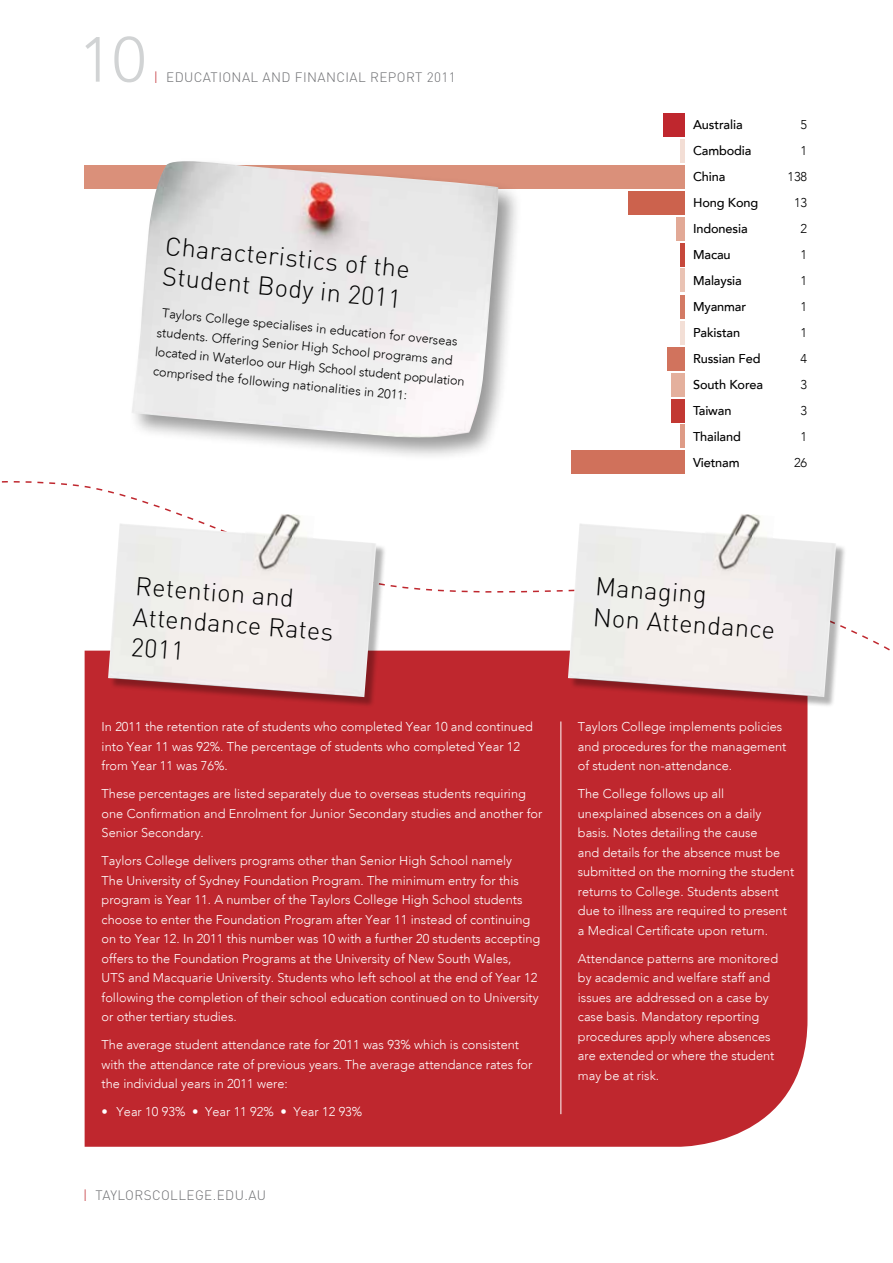
<style>
.page{position:relative;width:893px;height:1263px;background:#fff}
.page>*{position:absolute;margin:0;border:0;box-sizing:border-box;transform-origin:0 0}
.t1{font:300 63px "Avenir";color:#d1d3d4}
.t2{font:300 25.5px/30.5px "DIN";color:#000}
.t3{font:300 13.5px "DIN";letter-spacing:.03em;color:#6d6e71}
.t4{font:300 12.75px/19.5px "Avenir";color:#fff}
.t5{font:300 12.75px/19.5px "Avenir";letter-spacing:-.01em;color:#000}
.t6{font:500 12.75px "Avenir";letter-spacing:-.01em;color:#000}
.s1{color:#bf272e}
</style>
<div class="page">
<svg style="left:1px;top:481px;width:55px;height:2px"></svg>
<div style="left:572px;top:451px;width:113px;height:23px;background:#d0715b"></div>
<div style="left:680px;top:425px;width:5px;height:23px;background:#de9b86"></div>
<div style="left:672px;top:399px;width:13px;height:23px;background:#c23832"></div>
<div style="left:672px;top:373px;width:13px;height:23px;background:#e4b09d"></div>
<div style="left:667px;top:347px;width:18px;height:23px;background:#d1735d"></div>
<div style="left:680px;top:295px;width:5px;height:23px;background:#d37a64"></div>
<div style="left:680px;top:243px;width:5px;height:23px;background:#c6483b"></div>
<div style="left:676px;top:217px;width:9px;height:24px;background:#e2a996"></div>
<div style="left:628px;top:191px;width:57px;height:24px;background:#cc624d"></div>
<div style="left:85px;top:165px;width:600px;height:24px;background:#da907a"></div>
<div style="left:680px;top:139px;width:5px;height:24px;background:#f3ded5"></div>
<div style="left:663px;top:113px;width:22px;height:24px;background:#bf272e"></div>
<div style="left:680px;top:269px;width:5px;height:23px;background:#eac3b4"></div>
<div style="left:680px;top:321px;width:5px;height:23px;background:#f3dfd6"></div>
<div style="left:85px;top:651px;width:722px;height:496px;background:#bf272e"></div>
<div style="left:110px;top:516px;width:276px;height:191px;background:#000;opacity:.3"></div>
<img style="left:108px;top:514px;width:268px;height:183px">
<img style="left:242px;top:514px;width:73px;height:67px">
<div style="left:570px;top:516px;width:276px;height:191px;background:#000;opacity:.3"></div>
<img style="left:568px;top:516px;width:268px;height:181px">
<img style="left:702px;top:514px;width:72px;height:67px">
<hr style="left:560px;top:721px;width:1px;height:393px;background:#fff">
<div style="left:128px;top:158px;width:395px;height:304px;background:#000;opacity:.4"></div>
<img style="left:131px;top:161px;width:368px;height:278px">
<h1 class="t1" style="left:79px;top:23px;width:68px">10</h1>
<p class="t3" style="left:154px;top:68px;width:23px"><span class="s1">|</span> EDUCA</p>
<p class="t3" style="left:211px;top:68px;width:247px">TIONAL AND FINANCIAL REPORT 2011</p>
<h2 class="t2" style="left:167px;top:228px;width:247px;rotate:6deg">CHARACTERISTICS OF THE<br>STUDENT BODY IN 2011</h2>
<p class="t5" style="left:160px;top:302px;width:313px;rotate:6deg">Taylors College specialises in education for overseas students. Offering Senior High School programs and located in Waterloo our High School student population comprised the following nationalities in 2011:</p>
<p class="t6" style="left:693px;top:117px;width:51px">Australia</p>
<p class="t5" style="left:800px;top:115px;width:8px">5</p>
<p class="t6" style="left:693px;top:143px;width:60px">Cambodia</p>
<p class="t5" style="left:800px;top:141px;width:8px">1</p>
<p class="t6" style="left:693px;top:169px;width:34px">China</p>
<p class="t5" style="left:787px;top:167px;width:21px">138</p>
<p class="t6" style="left:693px;top:195px;width:67px">Hong Kong</p>
<p class="t5" style="left:794px;top:193px;width:15px">13</p>
<p class="t6" style="left:693px;top:221px;width:56px">I ndonesia</p>
<p class="t5" style="left:800px;top:219px;width:8px">2</p>
<p class="t6" style="left:693px;top:247px;width:39px">Macau</p>
<p class="t5" style="left:800px;top:245px;width:8px">1</p>
<p class="t6" style="left:693px;top:273px;width:50px">Malaysia</p>
<p class="t5" style="left:800px;top:271px;width:8px">1</p>
<p class="t6" style="left:693px;top:299px;width:55px">Myanmar</p>
<p class="t5" style="left:800px;top:297px;width:8px">1</p>
<p class="t6" style="left:693px;top:325px;width:49px">Pakistan</p>
<p class="t5" style="left:800px;top:323px;width:8px">1</p>
<p class="t6" style="left:693px;top:351px;width:69px">Russian Fed</p>
<p class="t5" style="left:800px;top:349px;width:8px">4</p>
<p class="t6" style="left:693px;top:377px;width:71px">South Korea</p>
<p class="t5" style="left:800px;top:375px;width:8px">3</p>
<p class="t6" style="left:693px;top:403px;width:40px">Taiwan</p>
<p class="t5" style="left:800px;top:401px;width:8px">3</p>
<p class="t6" style="left:693px;top:429px;width:49px">Thailand</p>
<p class="t5" style="left:800px;top:427px;width:8px">1</p>
<p class="t6" style="left:693px;top:455px;width:48px">Vietnam</p>
<p class="t5" style="left:794px;top:453px;width:15px">26</p>
<h2 class="t2" style="left:136px;top:570px;width:202px;rotate:4deg">RETENTION AND<br>ATTENDANCE RATES<br>2011</h2>
<h2 class="t2" style="left:596px;top:570px;width:184px;rotate:4deg">MANAGING<br>NON ATTENDANCE</h2>
<p class="t4" style="left:102px;top:717px;width:433px">In 2011 the retention rate of students who completed Year 10 and continued into Year 11 was 92%. The percentage of students who completed Year 12 from Year 11 was 76%.</p>
<p class="t4" style="left:102px;top:784px;width:442px">These percentages are listed separately due to overseas students requiring one Confirmation and Enrolment for Junior Secondary studies and another for<br>Senior Secondary.</p>
<p class="t4" style="left:102px;top:851px;width:440px">Taylors College delivers programs other than Senior High School namely<br>The University of Sydney Foundation Program. The minimum entry for this program is Year 11. A number of the Taylors College High School students choose to enter the Foundation Program after Year 11 instead of continuing on to Year 12. In 2011 this number was 10 with a further 20 students accepting offers to the Foundation Programs at the University of New South Wales,<br>UTS and Macquarie University. Students who left school at the end of Year 12 following the completion of their school education continued on to University or other tertiary studies.</p>
<p class="t4" style="left:102px;top:1035px;width:432px">The average student attendance rate for 2011 was 93% which is consistent with the attendance rate of previous years. The average attendance rates for the individual years in 2011 were:</p>
<p class="t4" style="left:102px;top:1102px;width:262px">• Year 10 93% • Year 11 92% • Year 12 93%</p>
<p class="t3" style="left:83px;top:1186px;width:184px"><span class="s1">|</span> TAYLORSCOLLEGE.EDU.AU</p>
<p class="t4" style="left:578px;top:717px;width:210px">Taylors College implements policies and procedures for the management of student non-attendance.</p>
<p class="t4" style="left:578px;top:784px;width:218px">The College follows up all unexplained absences on a daily basis. Notes detailing the cause<br>and details for the absence must be submitted on the morning the student returns to College. Students absent due to illness are required to present a Medical Certificate upon return.</p>
<p class="t4" style="left:578px;top:948px;width:202px">Attendance patterns are monitored by academic and welfare staff and issues are addressed on a case by case basis. Mandatory reporting procedures apply where absences are extended or where the student may be at risk.</p>
</div>
